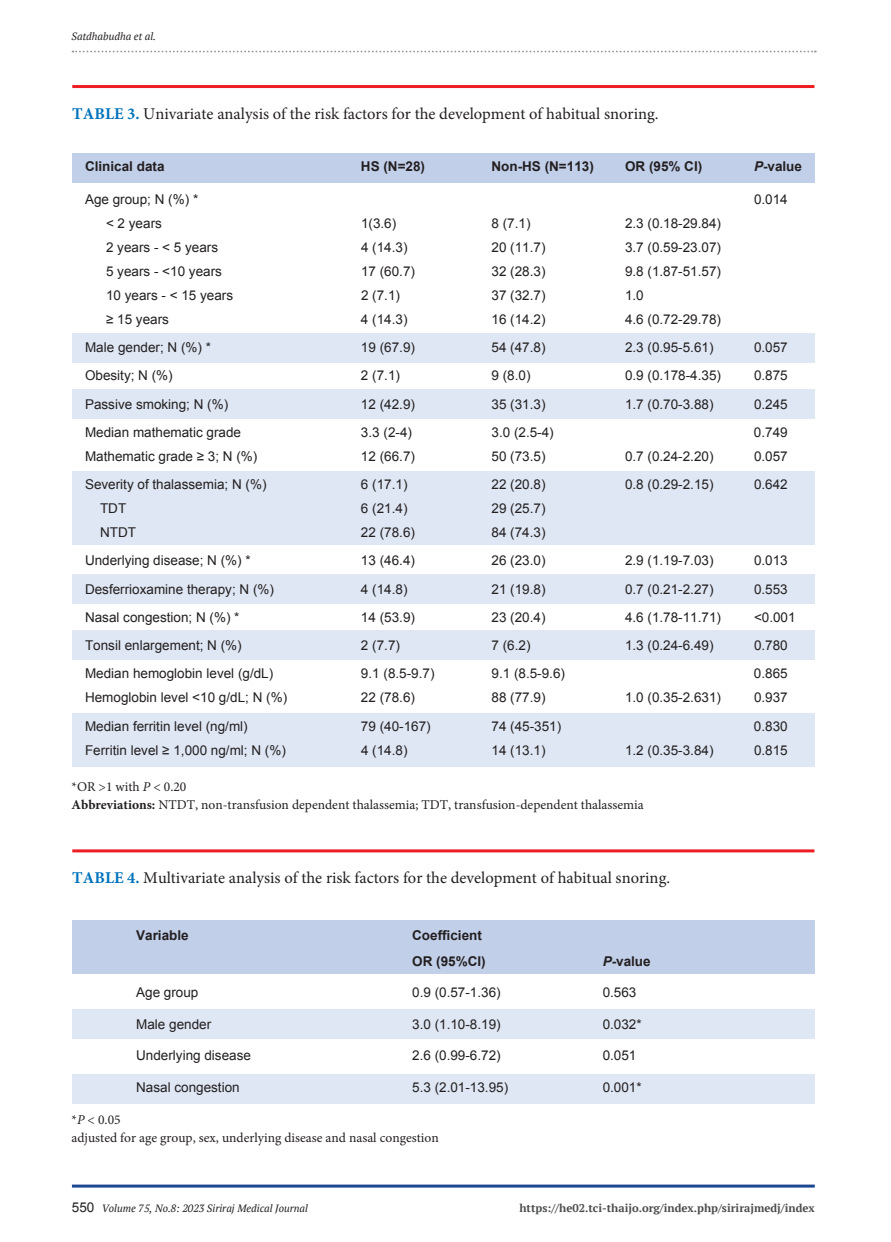
<style>
.page{position:relative;width:891px;height:1242px;background:#fff}
.page>*{position:absolute;margin:0;border:0;box-sizing:border-box;transform-origin:0 0}
.t1{font:16.5px "Minion Pro";color:#231f20}
.t2{font:13.5px "Arial";color:#231f20}
.t3{font:13.5px "Minion Pro";color:#231f20}
.t4{font:700 13.5px "Arial";color:#231f20}
.t5{font:700 11.25px "PT Serif";color:#4b4c4d}
.t6{font:italic 10.5px "PT Serif";color:#231f20}
.s1{font-weight:700;color:#0073bc}
.s2{font-style:italic}
.s3{font-weight:700}
.s4{font-family:"Arial";font-style:normal;font-size:13.5px}
</style>
<div class="page">
<svg style="left:72px;top:51px;width:744px;height:1px"></svg>
<hr style="left:72px;top:1185px;width:743px;height:3px;background:#1b4691">
<div style="left:72px;top:333px;width:742px;height:30px;background:#dfe7f4"></div>
<div style="left:72px;top:1010px;width:742px;height:29px;background:#dfe7f4"></div>
<div style="left:72px;top:1074px;width:742px;height:30px;background:#dfe7f4"></div>
<div style="left:72px;top:389px;width:742px;height:30px;background:#dfe7f4"></div>
<div style="left:72px;top:575px;width:742px;height:29px;background:#dfe7f4"></div>
<div style="left:72px;top:631px;width:742px;height:29px;background:#dfe7f4"></div>
<div style="left:72px;top:472px;width:742px;height:73px;background:#dfe7f4"></div>
<div style="left:72px;top:713px;width:742px;height:54px;background:#dfe7f4"></div>
<div style="left:72px;top:153px;width:742px;height:30px;background:#c1cfe9"></div>
<div style="left:72px;top:920px;width:742px;height:54px;background:#c1cfe9"></div>
<hr style="left:72px;top:85px;width:742px;height:3px;background:#ee1d23">
<hr style="left:72px;top:849px;width:742px;height:3px;background:#ee1d23">
<p class="t6" style="left:72px;top:30px;width:86px">Satdhabudha et al.</p>
<p class="t1" style="left:72px;top:103px;width:588px"><span class="s1">TABLE 3.</span> Univariate analysis of the risk factors for the development of habitual snoring.</p>
<p class="t4" style="left:85px;top:158px;width:81px">Clinical data</p>
<p class="t4" style="left:361px;top:158px;width:66px">HS (N=28)</p>
<p class="t4" style="left:492px;top:158px;width:104px">Non-HS (N=113)</p>
<p class="t4" style="left:625px;top:158px;width:79px">OR (95% CI)</p>
<p class="t4" style="left:754px;top:158px;width:50px"><span class="s2">P</span>-value</p>
<p class="t2" style="left:85px;top:190px;width:115px">Age group; N (%) *</p>
<p class="t2" style="left:754px;top:190px;width:35px">0.014</p>
<p class="t2" style="left:106px;top:214px;width:57px">&lt; 2 years</p>
<p class="t2" style="left:361px;top:214px;width:37px">1(3.6)</p>
<p class="t2" style="left:492px;top:214px;width:41px">8 (7.1)</p>
<p class="t2" style="left:625px;top:214px;width:98px">2.3 (0.18-29.84)</p>
<p class="t2" style="left:106px;top:238px;width:114px">2 years - &lt; 5 years</p>
<p class="t2" style="left:361px;top:238px;width:48px">4 (14.3)</p>
<p class="t2" style="left:492px;top:238px;width:56px">20 (11.7)</p>
<p class="t2" style="left:625px;top:238px;width:98px">3.7 (0.59-23.07)</p>
<p class="t2" style="left:106px;top:262px;width:117px">5 years - &lt;10 years</p>
<p class="t2" style="left:361px;top:262px;width:56px">17 (60.7)</p>
<p class="t2" style="left:492px;top:262px;width:56px">32 (28.3)</p>
<p class="t2" style="left:625px;top:262px;width:98px">9.8 (1.87-51.57)</p>
<p class="t2" style="left:106px;top:286px;width:129px">10 years - &lt; 15 years</p>
<p class="t2" style="left:361px;top:286px;width:41px">2 (7.1)</p>
<p class="t2" style="left:492px;top:286px;width:56px">37 (32.7)</p>
<p class="t2" style="left:625px;top:286px;width:20px">1.0</p>
<p class="t2" style="left:106px;top:310px;width:64px">≥ 15 years</p>
<p class="t2" style="left:361px;top:310px;width:48px">4 (14.3)</p>
<p class="t2" style="left:492px;top:310px;width:56px">16 (14.2)</p>
<p class="t2" style="left:625px;top:310px;width:98px">4.6 (0.72-29.78)</p>
<p class="t2" style="left:85px;top:339px;width:128px">Male gender; N (%) *</p>
<p class="t2" style="left:361px;top:339px;width:56px">19 (67.9)</p>
<p class="t2" style="left:492px;top:339px;width:56px">54 (47.8)</p>
<p class="t2" style="left:625px;top:339px;width:90px">2.3 (0.95-5.61)</p>
<p class="t2" style="left:754px;top:339px;width:35px">0.057</p>
<p class="t2" style="left:85px;top:367px;width:89px">Obesity; N (%)</p>
<p class="t2" style="left:361px;top:367px;width:41px">2 (7.1)</p>
<p class="t2" style="left:492px;top:367px;width:41px">9 (8.0)</p>
<p class="t2" style="left:625px;top:367px;width:98px">0.9 (0.178-4.35)</p>
<p class="t2" style="left:754px;top:367px;width:35px">0.875</p>
<p class="t2" style="left:85px;top:395px;width:145px">Passive smoking; N (%)</p>
<p class="t2" style="left:361px;top:395px;width:56px">12 (42.9)</p>
<p class="t2" style="left:492px;top:395px;width:56px">35 (31.3)</p>
<p class="t2" style="left:625px;top:395px;width:90px">1.7 (0.70-3.88)</p>
<p class="t2" style="left:754px;top:395px;width:35px">0.245</p>
<p class="t2" style="left:85px;top:423px;width:158px">Median mathematic grade</p>
<p class="t2" style="left:361px;top:423px;width:53px">3.3 (2-4)</p>
<p class="t2" style="left:492px;top:423px;width:64px">3.0 (2.5-4)</p>
<p class="t2" style="left:754px;top:423px;width:35px">0.749</p>
<p class="t2" style="left:85px;top:447px;width:174px">Mathematic grade ≥ 3; N (%)</p>
<p class="t2" style="left:361px;top:447px;width:56px">12 (66.7)</p>
<p class="t2" style="left:492px;top:447px;width:56px">50 (73.5)</p>
<p class="t2" style="left:625px;top:447px;width:90px">0.7 (0.24-2.20)</p>
<p class="t2" style="left:754px;top:447px;width:35px">0.057</p>
<p class="t2" style="left:85px;top:476px;width:183px">Severity of thalassemia; N (%)</p>
<p class="t2" style="left:361px;top:476px;width:48px">6 (17.1)</p>
<p class="t2" style="left:492px;top:476px;width:56px">22 (20.8)</p>
<p class="t2" style="left:625px;top:476px;width:90px">0.8 (0.29-2.15)</p>
<p class="t2" style="left:754px;top:476px;width:35px">0.642</p>
<p class="t2" style="left:100px;top:500px;width:28px">TDT</p>
<p class="t2" style="left:361px;top:500px;width:48px">6 (21.4)</p>
<p class="t2" style="left:492px;top:500px;width:56px">29 (25.7)</p>
<p class="t2" style="left:100px;top:524px;width:37px">NTDT</p>
<p class="t2" style="left:361px;top:524px;width:56px">22 (78.6)</p>
<p class="t2" style="left:492px;top:524px;width:56px">84 (74.3)</p>
<p class="t2" style="left:85px;top:552px;width:167px">Underlying disease; N (%) *</p>
<p class="t2" style="left:361px;top:552px;width:56px">13 (46.4)</p>
<p class="t2" style="left:492px;top:552px;width:56px">26 (23.0)</p>
<p class="t2" style="left:625px;top:552px;width:90px">2.9 (1.19-7.03)</p>
<p class="t2" style="left:754px;top:552px;width:35px">0.013</p>
<p class="t2" style="left:85px;top:580px;width:191px">Desferrioxamine therapy; N (%)</p>
<p class="t2" style="left:361px;top:580px;width:48px">4 (14.8)</p>
<p class="t2" style="left:492px;top:580px;width:56px">21 (19.8)</p>
<p class="t2" style="left:625px;top:580px;width:90px">0.7 (0.21-2.27)</p>
<p class="t2" style="left:754px;top:580px;width:35px">0.553</p>
<p class="t2" style="left:85px;top:608px;width:156px">Nasal congestion; N (%) *</p>
<p class="t2" style="left:361px;top:608px;width:56px">14 (53.9)</p>
<p class="t2" style="left:492px;top:608px;width:56px">23 (20.4)</p>
<p class="t2" style="left:625px;top:608px;width:98px">4.6 (1.78-11.71)</p>
<p class="t2" style="left:754px;top:608px;width:43px">&lt;0.001</p>
<p class="t2" style="left:85px;top:637px;width:158px">Tonsil enlargement; N (%)</p>
<p class="t2" style="left:361px;top:637px;width:41px">2 (7.7)</p>
<p class="t2" style="left:492px;top:637px;width:41px">7 (6.2)</p>
<p class="t2" style="left:625px;top:637px;width:90px">1.3 (0.24-6.49)</p>
<p class="t2" style="left:754px;top:637px;width:35px">0.780</p>
<p class="t2" style="left:85px;top:665px;width:190px">Median hemoglobin level (g/dL)</p>
<p class="t2" style="left:361px;top:665px;width:75px">9.1 (8.5-9.7)</p>
<p class="t2" style="left:492px;top:665px;width:75px">9.1 (8.5-9.6)</p>
<p class="t2" style="left:754px;top:665px;width:35px">0.865</p>
<p class="t2" style="left:85px;top:689px;width:204px">Hemoglobin level &lt;10 g/dL; N (%)</p>
<p class="t2" style="left:361px;top:689px;width:56px">22 (78.6)</p>
<p class="t2" style="left:492px;top:689px;width:56px">88 (77.9)</p>
<p class="t2" style="left:625px;top:689px;width:98px">1.0 (0.35-2.631)</p>
<p class="t2" style="left:754px;top:689px;width:35px">0.937</p>
<p class="t2" style="left:85px;top:717px;width:164px">Median ferritin level (ng/ml)</p>
<p class="t2" style="left:361px;top:717px;width:71px">79 (40-167)</p>
<p class="t2" style="left:492px;top:717px;width:71px">74 (45-351)</p>
<p class="t2" style="left:754px;top:717px;width:35px">0.830</p>
<p class="t2" style="left:85px;top:741px;width:202px">Ferritin level ≥ 1,000 ng/ml; N (%)</p>
<p class="t2" style="left:361px;top:741px;width:48px">4 (14.8)</p>
<p class="t2" style="left:492px;top:741px;width:56px">14 (13.1)</p>
<p class="t2" style="left:625px;top:741px;width:90px">1.2 (0.35-3.84)</p>
<p class="t2" style="left:754px;top:741px;width:35px">0.815</p>
<p class="t3" style="left:72px;top:777px;width:116px">*OR &gt;1 with <span class="s2">P</span> &lt; 0.20</p>
<p class="t3" style="left:72px;top:795px;width:574px"><span class="s3">Abbreviations:</span> NTDT, non-transfusion dependent thalassemia; TDT, transfusion-dependent thalassemia</p>
<p class="t1" style="left:72px;top:867px;width:599px"><span class="s1">TABLE 4.</span> Multivariate analysis of the risk factors for the development of habitual snoring.</p>
<p class="t4" style="left:136px;top:927px;width:54px">Variable</p>
<p class="t4" style="left:412px;top:927px;width:71px">Coefficient</p>
<p class="t4" style="left:412px;top:952px;width:75px">OR (95%CI)</p>
<p class="t4" style="left:603px;top:952px;width:50px"><span class="s2">P</span>-value</p>
<p class="t2" style="left:136px;top:984px;width:64px">Age group</p>
<p class="t2" style="left:412px;top:984px;width:90px">0.9 (0.57-1.36)</p>
<p class="t2" style="left:603px;top:984px;width:35px">0.563</p>
<p class="t2" style="left:136px;top:1015px;width:77px">Male gender</p>
<p class="t2" style="left:412px;top:1015px;width:90px">3.0 (1.10-8.19)</p>
<p class="t2" style="left:603px;top:1015px;width:41px">0.032*</p>
<p class="t2" style="left:136px;top:1047px;width:116px">Underlying disease</p>
<p class="t2" style="left:412px;top:1047px;width:90px">2.6 (0.99-6.72)</p>
<p class="t2" style="left:603px;top:1047px;width:35px">0.051</p>
<p class="t2" style="left:136px;top:1078px;width:105px">Nasal congestion</p>
<p class="t2" style="left:412px;top:1078px;width:98px">5.3 (2.01-13.95)</p>
<p class="t2" style="left:603px;top:1078px;width:41px">0.001*</p>
<p class="t3" style="left:72px;top:1111px;width:51px">*<span class="s2">P</span> &lt; 0.05</p>
<p class="t3" style="left:72px;top:1129px;width:369px">adjusted for age group, sex, underlying disease and nasal congestion</p>
<p class="t6" style="left:72px;top:1202px;width:238px"><span class="s4">550</span> Volume 75, No.8: 2023 Siriraj Medical Journal</p>
<p class="t5" style="left:519px;top:1201px;width:297px">https://he02.tci-thaijo.org/index.php/sirirajmedj/index</p>
</div>
